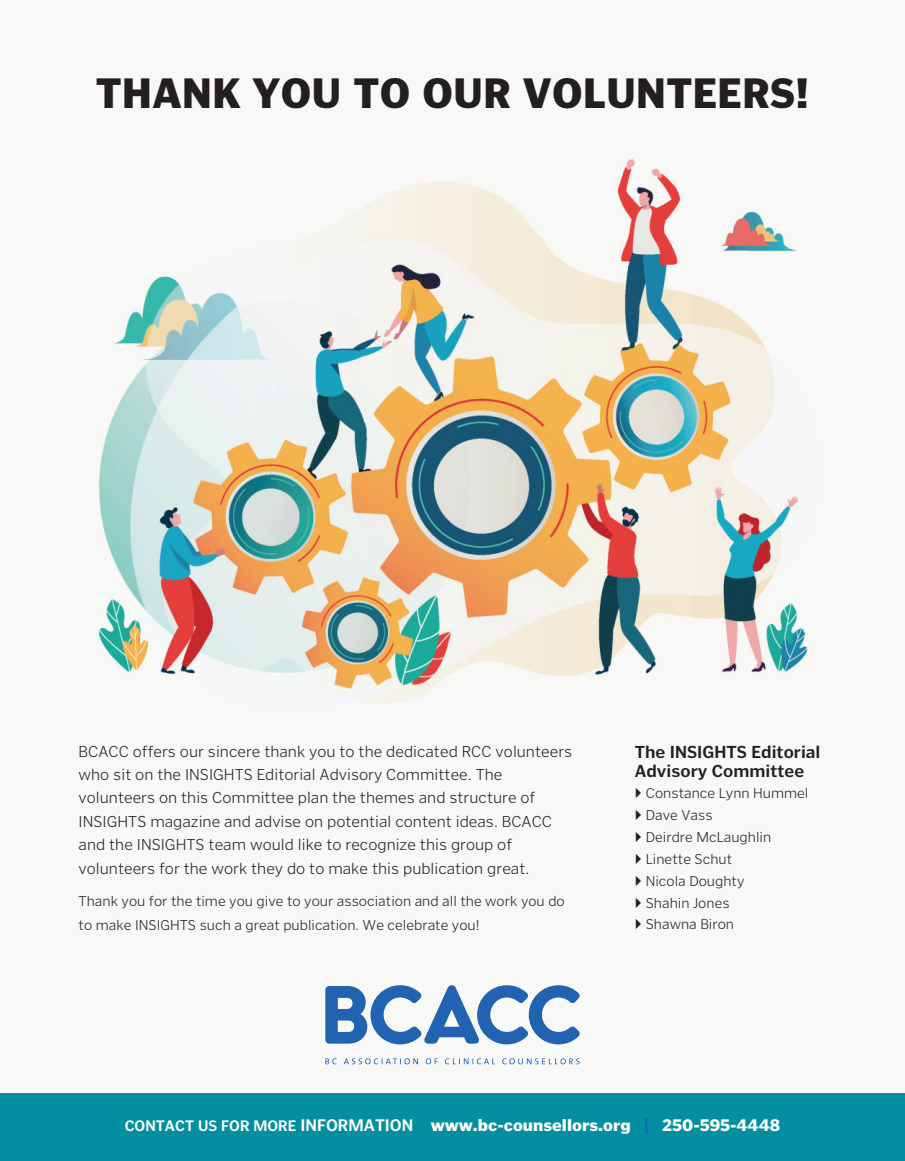
<style>
.page{position:relative;width:905px;height:1161px;background:#fff}
.page>*{position:absolute;margin:0;border:0;box-sizing:border-box;transform-origin:0 0}
.t1{font:900 42px "Poynter Text Sans";letter-spacing:.01em;color:#231f20}
.t2{font:700 17.1px/18.8px "Poynter Text Sans";color:#231f20}
.t3{font:900 16.5px "Poynter Text Sans";color:#fff}
.t4{font:300 15.6px/23.4px "Poynter Text Sans";color:#231f20}
.t5{font:300 14.1px/21.9px "Poynter Text Sans";color:#231f20}
.s1{font-weight:700;font-size:15px}
.s2{font-weight:700}
.s3{color:#2163b0}
</style>
<div class="page">
<div style="left:0;top:0;width:904px;height:1102px;background:#f8f8f6"></div>
<img style="left:98px;top:159px;width:712px;height:544px">
<svg style="left:325px;top:1058px;width:254px;height:6px"></svg>
<svg style="left:325px;top:985px;width:254px;height:59px"></svg>
<div style="left:0;top:1094px;width:904px;height:67px;background:#048fa1"></div>
<h1 class="t1" style="left:96px;top:69px;width:714px">THANK YOU TO OUR VOLUNTEERS!</h1>
<p class="t4" style="left:79px;top:739px;width:495px">BCACC offers our sincere thank you to the dedicated RCC volunteers who sit on the INSIGHTS Editorial Advisory Committee. The volunteers on this Committee plan the themes and structure of INSIGHTS magazine and advise on potential content ideas. BCACC and the INSIGHTS team would like to recognize this group of volunteers for the work they do to make this publication great.</p>
<p class="t5" style="left:79px;top:890px;width:487px;line-height:23.4px">Thank you for the time you give to your association and all the work you do to make INSIGHTS such a great publication. We celebrate you!</p>
<p class="t2" style="left:634px;top:742px;width:187px">The INSIGHTS Editorial<br>Advisory Committee</p>
<p class="t5" style="left:645px;top:783px;width:164px">Constance Lynn Hummel<br>Dave Vass<br>Deirdre McLaughlin<br>Linette Schut<br>Nicola Doughty<br>Shahin Jones<br>Shawna Biron</p>
<p class="t3" style="left:125px;top:1115px;width:657px"><span class="s1">CONTACT US FOR MORE</span> <span class="s2">INFORMATION</span> www.bc-counsellors.org <span class="s3">|</span> 250-595-4448</p>
</div>
